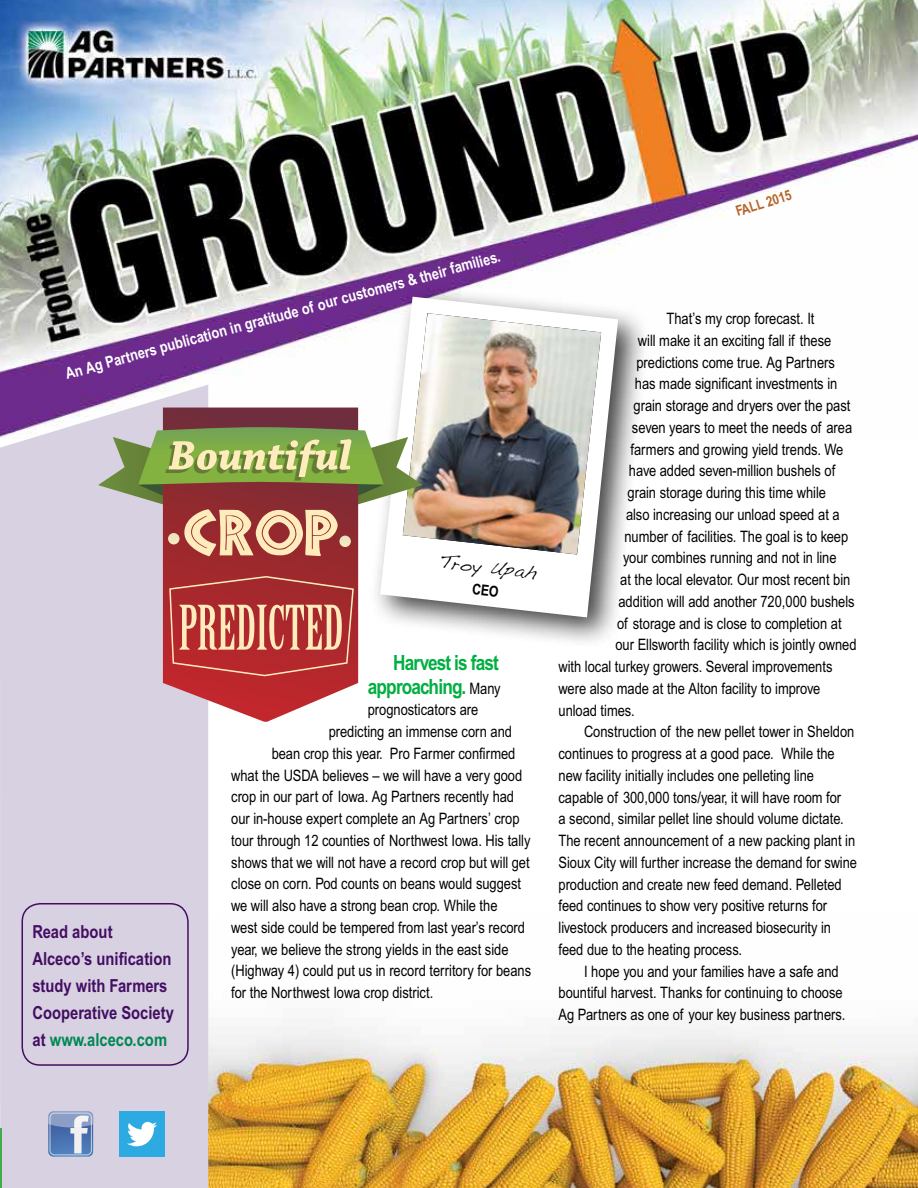
<style>
.page{position:relative;width:918px;height:1188px;background:#fff}
.page>*{position:absolute;margin:0;border:0;box-sizing:border-box;transform-origin:0 0}
.t1{font:59.85px "Birch Std";color:#ffecbc}
.t2{font:italic 700 43.2px "Chaparral Pro";color:#647b36}
.t3{font:700 21px/24px "Arial Narrow";letter-spacing:-.04em;color:#00af41;text-align:right}
.t4{font:700 18px/27px "Arial Narrow";color:#440e62}
.t5{font:15.75px "Arial Narrow";color:#000}
.t6{font:700 15.75px "Arial Narrow";color:#fff}
.t7{font:15px "Dakota";color:#000}
.t8{font:700 14.25px "Arial Narrow";color:#b5662a}
.s1{color:#008752}
.s2{font-weight:400;font-size:15.75px;color:#000}
</style>
<div class="page">
<img style="left:208px;top:914px;width:710px;height:274px">
<img style="left:0;top:0;width:918px;height:427px">
<div style="left:0;top:385px;width:208px;height:803px;background:#d7d1e2"></div>
<div style="left:369px;top:285px;width:281px;height:364px;background:#000;opacity:.75"></div>
<svg style="left:380px;top:297px;width:238px;height:320px"></svg>
<img style="left:403px;top:313px;width:198px;height:241px">
<svg style="left:163px;top:408px;width:195px;height:314px;background:#af555c"></svg>
<svg style="left:98px;top:427px;width:325px;height:129px;background:#afa07d"></svg>
<svg style="left:168px;top:575px;width:187px;height:102px;background:#af2f32"></svg>
<hr style="left:0;top:1128px;width:1px;height:60px;background:#41ad49">
<svg style="left:48px;top:1111px;width:45px;height:46px"></svg>
<div style="left:50px;top:1113px;width:42px;height:42px;border:1px solid #f1f0f0;border-radius:5px"></div>
<div style="left:119px;top:1112px;width:46px;height:45px;background:#2caae1"></div>
<svg style="left:127px;top:1122px;width:30px;height:24px"></svg>
<div style="left:22px;top:903px;width:167px;height:163px;border:2px solid #440e62;border-radius:18px"></div>
<svg style="left:472px;top:583px;width:27px;height:14px"></svg>
<p class="t6" style="left:63px;top:364px;width:452px;rotate:-15deg">An Ag Partners publication in gratitude of our customers &amp; their families.</p>
<h2 class="t2" style="left:166px;top:434px;width:184px">Bountiful</h2>
<h1 class="t1" style="left:179px;top:594px;width:166px">PREDICTED</h1>
<p class="t7" style="left:440px;top:554px;width:99px;rotate:6deg">Troy Upah</p>
<p class="t4" style="left:32px;top:917px;width:143px">Read about<br>Alceco’s unification study with Farmers<br>Cooperative Society at <span class="s1">www.alceco.com</span></p>
<h3 class="t3" style="left:368px;top:650px;width:135px">Harvest is fast approaching. <span class="s2">Many</span></h3>
<p class="t5" style="left:368px;top:701px;width:112px">prognosticators are</p>
<p class="t5" style="left:329px;top:722px;width:185px">predicting an immense corn and</p>
<p class="t5" style="left:272px;top:744px;width:245px">bean crop this year. Pro Farmer confirmed</p>
<p class="t5" style="left:231px;top:766px;width:293px">what the USDA believes – we will have a very good</p>
<p class="t5" style="left:231px;top:788px;width:284px">crop in our part of Iowa. Ag Partners recently had</p>
<p class="t5" style="left:231px;top:809px;width:290px">our in-house expert complete an Ag Partners’ crop</p>
<p class="t5" style="left:231px;top:831px;width:301px">tour through 12 counties of Northwest Iowa. His tally</p>
<p class="t5" style="left:231px;top:853px;width:300px">shows that we will not have a record crop but will get</p>
<p class="t5" style="left:231px;top:875px;width:291px">close on corn. Pod counts on beans would suggest</p>
<p class="t5" style="left:231px;top:896px;width:268px">we will also have a strong bean crop. While the</p>
<p class="t5" style="left:231px;top:918px;width:295px">west side could be tempered from last year’s record</p>
<p class="t5" style="left:231px;top:940px;width:279px">year, we believe the strong yields in the east side</p>
<p class="t5" style="left:231px;top:962px;width:301px">(Highway 4) could put us in record territory for beans</p>
<p class="t5" style="left:231px;top:983px;width:204px">for the Northwest Iowa crop district.</p>
<p class="t8" style="left:734px;top:204px;width:59px;rotate:-18deg">FALL 2015</p>
<p class="t5" style="left:666px;top:309px;width:150px">That’s my crop forecast. It</p>
<p class="t5" style="left:638px;top:331px;width:195px">will make it an exciting fall if these</p>
<p class="t5" style="left:636px;top:353px;width:200px">predictions come true. Ag Partners</p>
<p class="t5" style="left:635px;top:375px;width:204px">has made significant investments in</p>
<p class="t5" style="left:633px;top:396px;width:219px">grain storage and dryers over the past</p>
<p class="t5" style="left:632px;top:418px;width:222px">seven years to meet the needs of area</p>
<p class="t5" style="left:630px;top:440px;width:214px">farmers and growing yield trends. We</p>
<p class="t5" style="left:629px;top:462px;width:208px">have added seven-million bushels of</p>
<p class="t5" style="left:628px;top:483px;width:200px">grain storage during this time while</p>
<p class="t5" style="left:626px;top:505px;width:215px">also increasing our unload speed at a</p>
<p class="t5" style="left:625px;top:527px;width:225px">number of facilities. The goal is to keep</p>
<p class="t5" style="left:623px;top:549px;width:215px">your combines running and not in line</p>
<p class="t5" style="left:620px;top:570px;width:232px">at the local elevator. Our most recent bin</p>
<p class="t5" style="left:619px;top:592px;width:238px">addition will add another 720,000 bushels</p>
<p class="t5" style="left:617px;top:614px;width:226px">of storage and is close to completion at</p>
<p class="t5" style="left:616px;top:636px;width:243px">our Ellsworth facility which is jointly owned</p>
<p class="t5" style="left:559px;top:657px;width:275px">with local turkey growers. Several improvements</p>
<p class="t5" style="left:559px;top:679px;width:263px">were also made at the Alton facility to improve</p>
<p class="t5" style="left:559px;top:701px;width:78px">unload times.</p>
<p class="t5" style="left:584px;top:723px;width:272px">Construction of the new pellet tower in Sheldon</p>
<p class="t5" style="left:559px;top:744px;width:278px">continues to progress at a good pace. While the</p>
<p class="t5" style="left:559px;top:766px;width:257px">new facility initially includes one pelleting line</p>
<p class="t5" style="left:559px;top:788px;width:284px">capable of 300,000 tons/year, it will have room for</p>
<p class="t5" style="left:559px;top:810px;width:287px">a second, similar pellet line should volume dictate.</p>
<p class="t5" style="left:559px;top:831px;width:298px">The recent announcement of a new packing plant in</p>
<p class="t5" style="left:559px;top:853px;width:300px">Sioux City will further increase the demand for swine</p>
<p class="t5" style="left:559px;top:875px;width:285px">production and create new feed demand. Pelleted</p>
<p class="t5" style="left:559px;top:897px;width:270px">feed continues to show very positive returns for</p>
<p class="t5" style="left:559px;top:918px;width:274px">livestock producers and increased biosecurity in</p>
<p class="t5" style="left:559px;top:940px;width:185px">feed due to the heating process.</p>
<p class="t5" style="left:584px;top:962px;width:256px">I hope you and your families have a safe and</p>
<p class="t5" style="left:559px;top:984px;width:286px">bountiful harvest. Thanks for continuing to choose</p>
<p class="t5" style="left:559px;top:1005px;width:288px">Ag Partners as one of your key business partners.</p>
</div>
